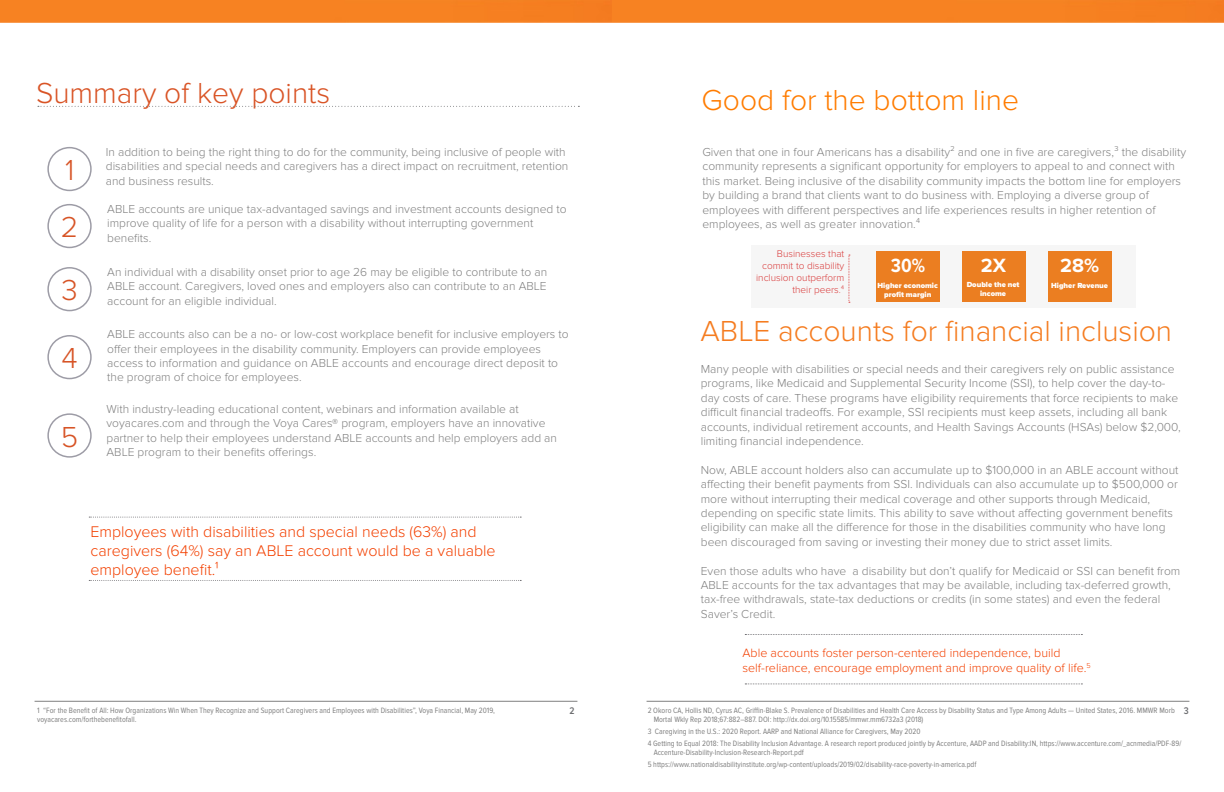
<style>
.page{position:relative;width:1224px;height:792px;background:#fff}
.page>*{position:absolute;margin:0;border:0;box-sizing:border-box;transform-origin:0 0}
.t1{font:300 30px "Proxima Nova";color:#f57c20}
.V_Orange_Heading{font:300 30px "Proxima Nova";color:#ff7c00}
.heading_3{font:300 30px "Proxima Nova";color:#d95426}
.t2{font:300 30px "Proxima Nova";color:#d75426}
.t3{font:700 19.9px "Proxima Nova";color:#fff}
.t4{font:700 19.9px "Proxima Nova Cond";color:#fff}
.t5{font:300 16px "Proxima Nova";color:#f34000}
.t6{font:300 12.5px/15px "Proxima Nova";color:#f34000}
.t7{font:300 12px/14.4px "Proxima Nova";color:#808080}
.t8{font:300 10px/12px "Proxima Nova";color:#d93b3b;text-align:right}
.t9{font:600 10px "Proxima Nova Cond";color:#6c6d70}
.V-Legal_Footnote_Com{font:8px/9px "Proxima Nova Cond";color:#808080}
.t10{font:900 7.6px/9.2px "Proxima Nova";color:#fff;text-align:center}
.s1{font-size:9.2px}
</style>
<div class="page">
<div style="left:0;top:0;width:1224px;height:22px;background:#f78222"></div>
<hr style="left:647px;top:701px;width:542px;height:1px;background:#808080">
<hr style="left:35px;top:701px;width:542px;height:1px;background:#808080">
<svg style="left:38px;top:106px;width:541px;height:1px"></svg>
<div style="left:47px;top:147px;width:45px;height:44px;border:2px solid #9d9ca6;border-radius:50%"></div>
<div style="left:47px;top:204px;width:45px;height:44px;border:2px solid #9d9ca6;border-radius:50%"></div>
<div style="left:47px;top:267px;width:45px;height:44px;border:2px solid #9d9ca6;border-radius:50%"></div>
<div style="left:47px;top:335px;width:45px;height:44px;border:2px solid #9d9ca6;border-radius:50%"></div>
<div style="left:47px;top:413px;width:45px;height:45px;border:2px solid #9d9ca6;border-radius:50%"></div>
<div style="left:848px;top:251px;width:201px;height:52px;background:#f6f6f6"></div>
<div style="left:877px;top:251px;width:63px;height:51px;background:#eb7e21"></div>
<div style="left:963px;top:251px;width:63px;height:51px;background:#eb7e21"></div>
<div style="left:1049px;top:251px;width:63px;height:51px;background:#eb7e21"></div>
<svg style="left:745px;top:634px;width:337px;height:1px"></svg>
<svg style="left:745px;top:684px;width:337px;height:1px"></svg>
<svg style="left:89px;top:517px;width:432px;height:1px"></svg>
<svg style="left:89px;top:580px;width:432px;height:1px"></svg>
<p class="heading_3" style="left:36px;top:75px;width:296px">Summary of key points</p>
<p class="t2" style="left:65px;top:153px;width:11px">1</p>
<p class="t2" style="left:61px;top:210px;width:19px">2</p>
<p class="t2" style="left:62px;top:273px;width:18px">3</p>
<p class="t2" style="left:62px;top:341px;width:18px">4</p>
<p class="t2" style="left:61px;top:420px;width:19px">5</p>
<p class="t7" style="left:106px;top:145px;width:464px">In addition to being the right thing to do for the community, being inclusive of people with disabilities and special needs and caregivers has a direct impact on recruitment, retention and business results.</p>
<p class="t7" style="left:107px;top:202px;width:461px">ABLE accounts are unique tax-advantaged savings and investment accounts designed to improve quality of life for a person with a disability without interrupting government benefits.</p>
<p class="t7" style="left:107px;top:265px;width:441px;text-align:justify">An individual with a disability onset prior to age 26 may be eligible to contribute to an ABLE account. Caregivers, loved ones and employers also can contribute to an ABLE account for an eligible individual.</p>
<p class="t7" style="left:107px;top:327px;width:463px">ABLE accounts also can be a no- or low-cost workplace benefit for inclusive employers to offer their employees in the disability community. Employers can provide employees access to information and guidance on ABLE accounts and encourage direct deposit to the program of choice for employees.</p>
<p class="t7" style="left:107px;top:402px;width:440px">With industry-leading educational content, webinars and information available at voyacares.com and through the Voya Cares® program, employers have an innovative</p>
<p class="t7" style="left:107px;top:431px;width:452px">partner to help their employees understand ABLE accounts and help employers add an<br>ABLE program to their benefits offerings.</p>
<p class="t5" style="left:90px;top:522px;width:388px">Employees with disabilities and special needs (63%) and</p>
<p class="t5" style="left:90px;top:542px;width:407px">caregivers (64%) say an ABLE account would be a valuable</p>
<p class="t5" style="left:90px;top:561px;width:130px">employee benefit.¹</p>
<p class="V_Orange_Heading" style="left:702px;top:83px;width:319px">Good for the bottom line</p>
<p class="t7" style="left:702px;top:145px;width:485px">Given that one in four Americans has a disability² and one in five are caregivers,³ the disability community represents a significant opportunity for employers to appeal to and connect with this market. Being inclusive of the disability community impacts the bottom line for employers by building a brand that clients want to do business with. Employing a diverse group of employees with different perspectives and life experiences results in higher retention of employees, as well as greater innovation.⁴</p>
<p class="t8" style="left:756px;top:248px;width:90px">Businesses that commit to disability inclusion outperform their peers<span class="s1">.⁴</span></p>
<p class="t3" style="left:1060px;top:254px;width:40px">28%</p>
<p class="t3" style="left:981px;top:254px;width:27px">2X</p>
<p class="t10" style="left:967px;top:280px;width:54px">Double the net income</p>
<p class="t1" style="left:701px;top:313px;width:473px">ABLE accounts for financial inclusion</p>
<p class="t4" style="left:891px;top:254px;width:36px">30%</p>
<p class="t10" style="left:878px;top:281px;width:62px">Higher economic profit margin</p>
<p class="t10" style="left:1051px;top:281px;width:58px">Higher Revenue</p>
<p class="t7" style="left:701px;top:362px;width:481px">Many people with disabilities or special needs and their caregivers rely on public assistance programs, like Medicaid and Supplemental Security Income (SSI), to help cover the day-to&shy;day costs of care. These programs have eligibility requirements that force recipients to make difficult financial tradeoffs. For example, SSI recipients must keep assets, including all bank accounts, individual retirement accounts, and Health Savings Accounts (HSAs) below $2,000, limiting financial independence.</p>
<p class="t7" style="left:701px;top:463px;width:479px">Now, ABLE account holders also can accumulate up to $100,000 in an ABLE account without affecting their benefit payments from SSI. Individuals can also accumulate up to $500,000 or more without interrupting their medical coverage and other supports through Medicaid, depending on specific state limits. This ability to save without affecting government benefits eligibility can make all the difference for those in the disabilities community who have long been discouraged from saving or investing their money due to strict asset limits.</p>
<p class="t7" style="left:701px;top:564px;width:481px">Even those adults who have a disability but don’t qualify for Medicaid or SSI can benefit from ABLE accounts for the tax advantages that may be available, including tax-deferred growth, tax-free withdrawals, state-tax deductions or credits (in some states) and even the federal Saver’s Credit.</p>
<p class="t6" style="left:742px;top:645px;width:350px">Able accounts foster person-centered independence, build self-reliance, encourage employment and improve quality of life.<sup>5</sup></p>
<p class="t9" style="left:569px;top:705px;width:7px">2</p>
<p class="t9" style="left:1184px;top:705px;width:6px">3</p>
<p class="V-Legal_Footnote_Com" style="left:37px;top:706px;width:459px">1 “For the Benefit of All: How Organizations Win When They Recognize and Support Caregivers and Employees with Disabilities”, Voya Financial, May 2019, voyacares.com/forthebenefitofall.</p>
<p class="V-Legal_Footnote_Com" style="left:654px;top:706px;width:523px;text-indent:-6px">2 Okoro CA, Hollis ND, Cyrus AC, Griffin-Blake S. Prevalence of Disabilities and Health Care Access by Disability Status and Type Among Adults — United States, 2016. MMWR Morb<br>Mortal Wkly Rep 2018;67:882–887. DOI: http://dx.doi.org/10.15585/mmwr.mm6732a3 (2018)</p>
<p class="V-Legal_Footnote_Com" style="left:648px;top:727px;width:274px">3 Caregiving in the U.S.: 2020 Report. AARP and National Alliance for Caregivers, May 2020</p>
<p class="V-Legal_Footnote_Com" style="left:654px;top:739px;width:529px;text-indent:-6px">4 Getting to Equal 2018: The Disability Inclusion Advantage. A research report produced jointly by Accenture, AADP and Disability:IN, https://www.accenture.com/_acnmedia/PDF-89/<br>Accenture-Disability-Inclusion-Research-Report.pdf</p>
<p class="V-Legal_Footnote_Com" style="left:648px;top:760px;width:330px">5 https://www.nationaldisabilityinstitute.org/wp-content/uploads/2019/02/disability-race-poverty-in-america.pdf</p>
</div>
